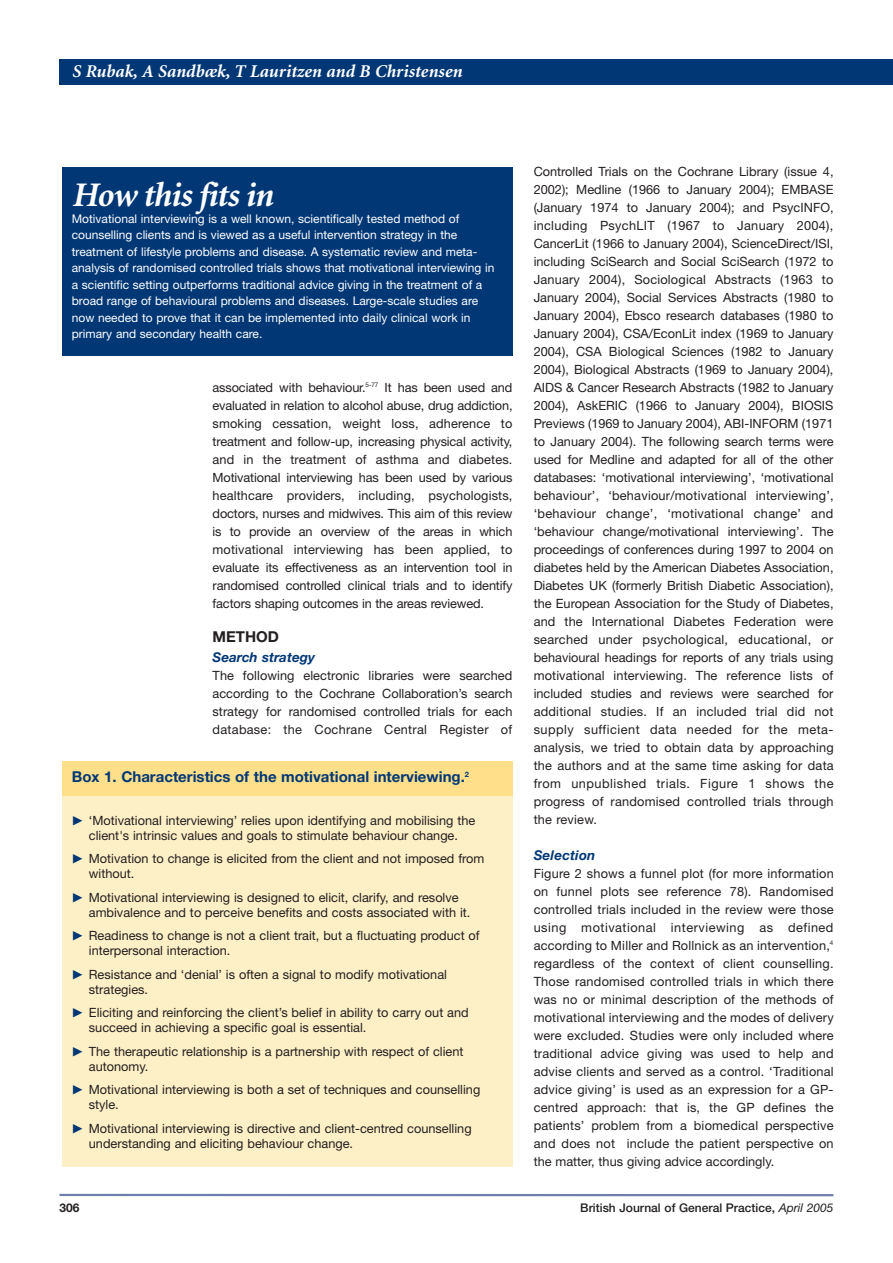
<style>
.page{position:relative;width:893px;height:1263px;background:#fff}
.page>*{position:absolute;margin:0;border:0;box-sizing:border-box;transform-origin:0 0}
.t1{font:italic 700 34.5px "Minion";letter-spacing:-.03em;color:#fff}
.t2{font:italic 700 18px "Minion";color:#fff}
.t3{font:700 15px "Helvetica Neue";color:#013775}
.t4{font:700 15px "Helvetica Neue";color:#231f20}
.t5{font:italic 700 13.5px "Helvetica Neue";color:#013775}
.t6{font:12.75px/18px "Helvetica Neue";color:#231f20}
.t7{font:12px/16.5px "Helvetica Neue";color:#fff}
.t8{font:500 12px "Helvetica Neue";color:#231f20}
.t9{font:700 12px "Helvetica Neue";color:#231f20}
.s1{font-weight:400;font-style:italic}
</style>
<div class="page">
<div style="left:62px;top:167px;width:450px;height:188px;background:#013775"></div>
<div style="left:62px;top:761px;width:450px;height:406px;background:#fef0c6"></div>
<div style="left:62px;top:761px;width:450px;height:34px;background:#ffdf89"></div>
<div style="left:60px;top:60px;width:833px;height:25px;background:#013775"></div>
<hr style="left:60px;top:1194px;width:773px;height:2px;background:#6e7fad">
<h2 class="t2" style="left:72px;top:64px;width:392px">S Rubak, A Sandbæk, T Lauritzen and B Christensen</h2>
<h1 class="t1" style="left:72px;top:182px;width:203px">How this fits in</h1>
<p class="t7" style="left:72px;top:211px;width:424px">Motivational interviewing is a well known, scientifically tested method of counselling clients and is viewed as a useful intervention strategy in the treatment of lifestyle problems and disease. A systematic review and meta&shy;analysis of randomised controlled trials shows that motivational interviewing in a scientific setting outperforms traditional advice giving in the treatment of a broad range of behavioural problems and diseases. Large-scale studies are now needed to prove that it can be implemented into daily clinical work in primary and secondary health care.</p>
<p class="t6" style="left:213px;top:379px;width:301px;text-align:justify">associated with behaviour.<sup>5-77</sup> It has been used and evaluated in relation to alcohol abuse, drug addiction, smoking cessation, weight loss, adherence to treatment and follow-up, increasing physical activity, and in the treatment of asthma and diabetes.<br>Motivational interviewing has been used by various healthcare providers, including, psychologists, doctors, nurses and midwives. This aim of this review is to provide an overview of the areas in which motivational interviewing has been applied, to evaluate its effectiveness as an intervention tool in randomised controlled clinical trials and to identify factors shaping outcomes in the areas reviewed.</p>
<p class="t4" style="left:213px;top:632px;width:68px">METHOD</p>
<p class="t5" style="left:213px;top:652px;width:104px">Search strategy</p>
<p class="t6" style="left:213px;top:667px;width:301px;text-align:justify">The following electronic libraries were searched according to the Cochrane Collaboration’s search strategy for randomised controlled trials for each database: the Cochrane Central Register of</p>
<p class="t3" style="left:72px;top:772px;width:399px">Box 1. Characteristics of the motivational interviewing.<sup>2</sup></p>
<p class="t6" style="left:89px;top:814px;width:388px;line-height:15px">‘Motivational interviewing’ relies upon identifying and mobilising the client's intrinsic values and goals to stimulate behaviour change.</p>
<p class="t6" style="left:89px;top:852px;width:397px;line-height:15px">Motivation to change is elicited from the client and not imposed from without.</p>
<p class="t6" style="left:89px;top:891px;width:383px;line-height:15px">Motivational interviewing is designed to elicit, clarify, and resolve ambivalence and to perceive benefits and costs associated with it.</p>
<p class="t6" style="left:89px;top:929px;width:392px;line-height:15px">Readiness to change is not a client trait, but a fluctuating product of interpersonal interaction.</p>
<p class="t6" style="left:89px;top:968px;width:360px;line-height:15px">Resistance and ‘denial’ is often a signal to modify motivational strategies.</p>
<p class="t6" style="left:89px;top:1006px;width:381px;line-height:15px">Eliciting and reinforcing the client’s belief in ability to carry out and succeed in achieving a specific goal is essential.</p>
<p class="t6" style="left:89px;top:1045px;width:376px;line-height:15px">The therapeutic relationship is a partnership with respect of client autonomy.</p>
<p class="t6" style="left:89px;top:1083px;width:393px;line-height:15px">Motivational interviewing is both a set of techniques and counselling style.</p>
<p class="t6" style="left:89px;top:1122px;width:384px;line-height:15px">Motivational interviewing is directive and client-centred counselling understanding and eliciting behaviour change.</p>
<p class="t6" style="left:534px;top:164px;width:302px;text-align:justify">Controlled Trials on the Cochrane Library (issue 4, 2002); Medline (1966 to January 2004); EMBASE (January 1974 to January 2004); and PsycINFO, including PsychLIT (1967 to January 2004), CancerLit (1966 to January 2004), ScienceDirect/ISI, including SciSearch and Social SciSearch (1972 to January 2004), Sociological Abstracts (1963 to January 2004), Social Services Abstracts (1980 to January 2004), Ebsco research databases (1980 to January 2004), CSA/EconLit index (1969 to January 2004), CSA Biological Sciences (1982 to January 2004), Biological Abstracts (1969 to January 2004), AIDS &amp; Cancer Research Abstracts (1982 to January 2004), AskERIC (1966 to January 2004), BIOSIS Previews (1969 to January 2004), ABI-INFORM (1971 to January 2004). The following search terms were used for Medline and adapted for all of the other databases: ‘motivational interviewing’, ‘motivational behaviour’, ‘behaviour/motivational interviewing’, ‘behaviour change’, ‘motivational change’ and ‘behaviour change/motivational interviewing’. The proceedings of conferences during 1997 to 2004 on diabetes held by the American Diabetes Association, Diabetes UK (formerly British Diabetic Association), the European Association for the Study of Diabetes, and the International Diabetes Federation were searched under psychological, educational, or behavioural headings for reports of any trials using motivational interviewing. The reference lists of included studies and reviews were searched for additional studies. If an included trial did not supply sufficient data needed for the meta&shy;analysis, we tried to obtain data by approaching the authors and at the same time asking for data from unpublished trials. Figure 1 shows the progress of randomised controlled trials through the review.</p>
<p class="t5" style="left:534px;top:850px;width:63px">Selection</p>
<p class="t6" style="left:534px;top:866px;width:302px;text-align:justify">Figure 2 shows a funnel plot (for more information on funnel plots see reference 78). Randomised controlled trials included in the review were those using motivational interviewing as defined according to Miller and Rollnick as an intervention,<sup>4 </sup>regardless of the context of client counselling.<br>Those randomised controlled trials in which there was no or minimal description of the methods of motivational interviewing and the modes of delivery were excluded. Studies were only included where traditional advice giving was used to help and advise clients and served as a control. ‘Traditional advice giving’ is used as an expression for a GP&shy;centred approach: that is, the GP defines the patients’ problem from a biomedical perspective and does not include the patient perspective on the matter, thus giving advice accordingly.</p>
<p class="t9" style="left:60px;top:1203px;width:22px">306</p>
<p class="t8" style="left:580px;top:1203px;width:255px">British Journal of General Practice, <span class="s1">April 2005</span></p>
</div>
